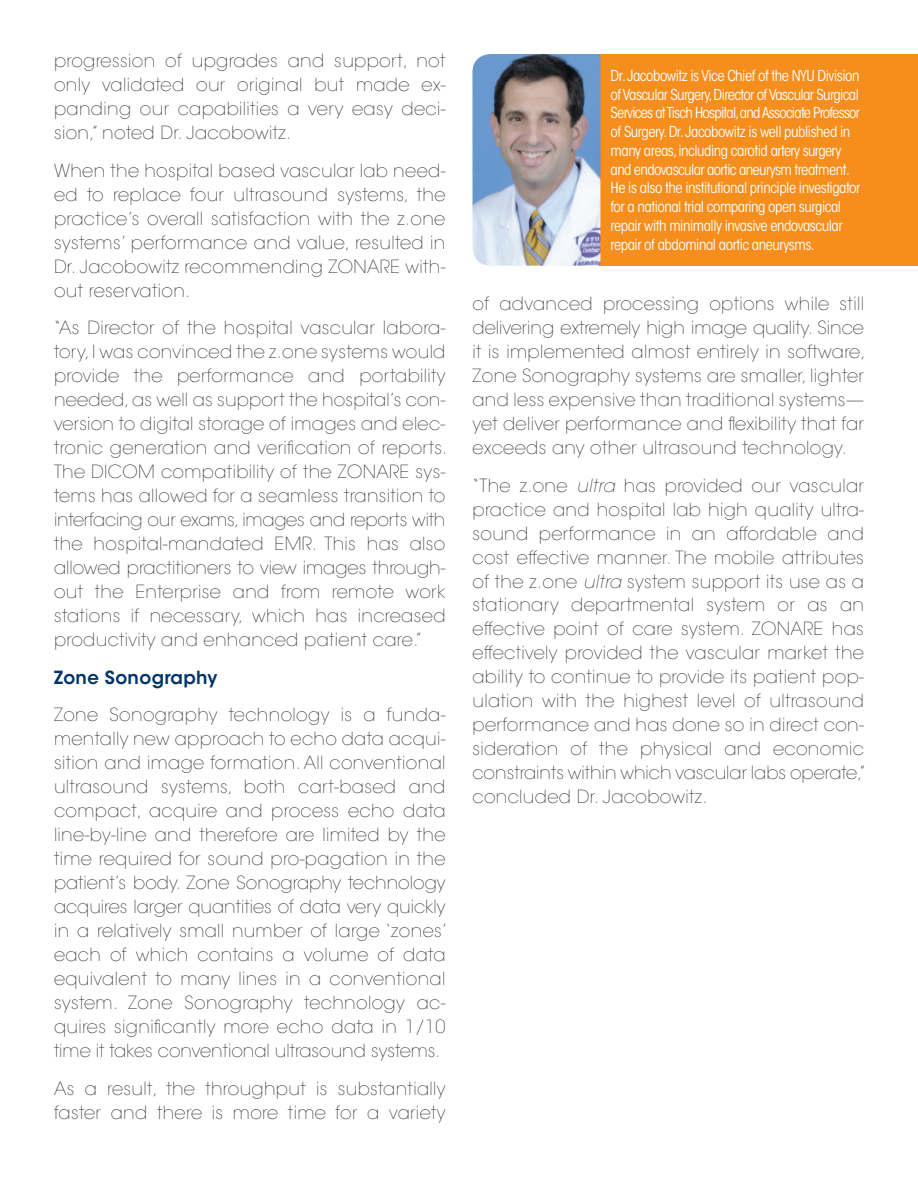
<style>
.page{position:relative;width:918px;height:1188px;background:#fff}
.page>*{position:absolute;margin:0;border:0;box-sizing:border-box;transform-origin:0 0}
.t1{font:200 18px/24px "ITC Avant Garde Std";letter-spacing:.02em;color:#231f20;text-align:justify}
.t2{font:600 18px "ITC Avant Garde Std";letter-spacing:.02em;color:#003367}
.t3{font:condensed 15px/18.8px "ITC Avant Garde Std";letter-spacing:-.03em;color:#fff}
.s1{font-style:italic}
</style>
<div class="page">
<div style="left:599px;top:54px;width:319px;height:212px;background:#f68e1e"></div>
<img style="left:472px;top:54px;width:128px;height:212px">
<p class="t1" style="left:54px;top:49px;width:393px">progression of upgrades and support, not only validated our original but made ex&shy;panding our capabilities a very easy deci&shy;sion,” noted Dr. Jacobowitz.</p>
<p class="t1" style="left:54px;top:159px;width:393px">When the hospital based vascular lab need&shy;ed to replace four ultrasound systems, the practice’s overall satisfaction with the z.one systems’ performance and value, resulted in Dr. Jacobowitz recommending ZONARE with&shy;out reservation.</p>
<p class="t1" style="left:54px;top:316px;width:395px">“As Director of the hospital vascular labora&shy;tory, I was convinced the z.one systems would provide the performance and portability needed, as well as support the hospital’s con&shy;version to digital storage of images and elec&shy;tronic generation and verification of reports.<br>The DICOM compatibility of the ZONARE sys&shy;tems has allowed for a seamless transition to interfacing our exams, images and reports with the hospital-mandated EMR. This has also allowed practitioners to view images through&shy;out the Enterprise and from remote work stations if necessary, which has increased productivity and enhanced patient care.”</p>
<p class="t2" style="left:54px;top:666px;width:165px">Zone Sonography</p>
<p class="t1" style="left:54px;top:703px;width:395px">Zone Sonography technology is a funda&shy;mentally new approach to echo data acqui&shy;sition and image formation. All conventional ultrasound systems, both cart-based and compact, acquire and process echo data line-by-line and therefore are limited by the time required for sound pro-pagation in the patient’s body. Zone Sonography technology acquires larger quantities of data very quickly in a relatively small number of large ‘zones’ each of which contains a volume of data equivalent to many lines in a conventional system. Zone Sonography technology ac&shy;quires significantly more echo data in 1/10 time it takes conventional ultrasound systems.</p>
<p class="t1" style="left:54px;top:1077px;width:393px">As a result, the throughput is substantially faster and there is more time for a variety</p>
<p class="t3" style="left:611px;top:66px;width:251px">Dr. Jacobowitz is Vice Chief of the NYU Division of Vascular Surgery, Director of Vascular Surgical Services at Tisch Hospital,and Associate Professor of Surgery. Dr. Jacobowitz is well published in many areas, including carotid artery surgery and endovascular aortic aneurysm treatment.<br>He is also the institutional principle investigator for a national trial comparing open surgical repair with minimally invasive endovascular repair of abdominal aortic aneurysms.</p>
<p class="t1" style="left:472px;top:292px;width:395px">of advanced processing options while still delivering extremely high image quality. Since it is implemented almost entirely in software, Zone Sonography systems are smaller, lighter and less expensive than traditional systems— yet deliver performance and flexibility that far exceeds any other ultrasound technology.</p>
<p class="t1" style="left:472px;top:473px;width:395px">“The z.one <span class="s1">ultra</span> has provided our vascular practice and hospital lab high quality ultra&shy;sound performance in an affordable and cost effective manner. The mobile attributes of the z.one <span class="s1">ultra</span> system support its use as a stationary departmental system or as an effective point of care system. ZONARE has effectively provided the vascular market the ability to continue to provide its patient pop&shy;ulation with the highest level of ultrasound performance and has done so in direct con&shy;sideration of the physical and economic constraints within which vascular labs operate,” concluded Dr. Jacobowitz.</p>
</div>
